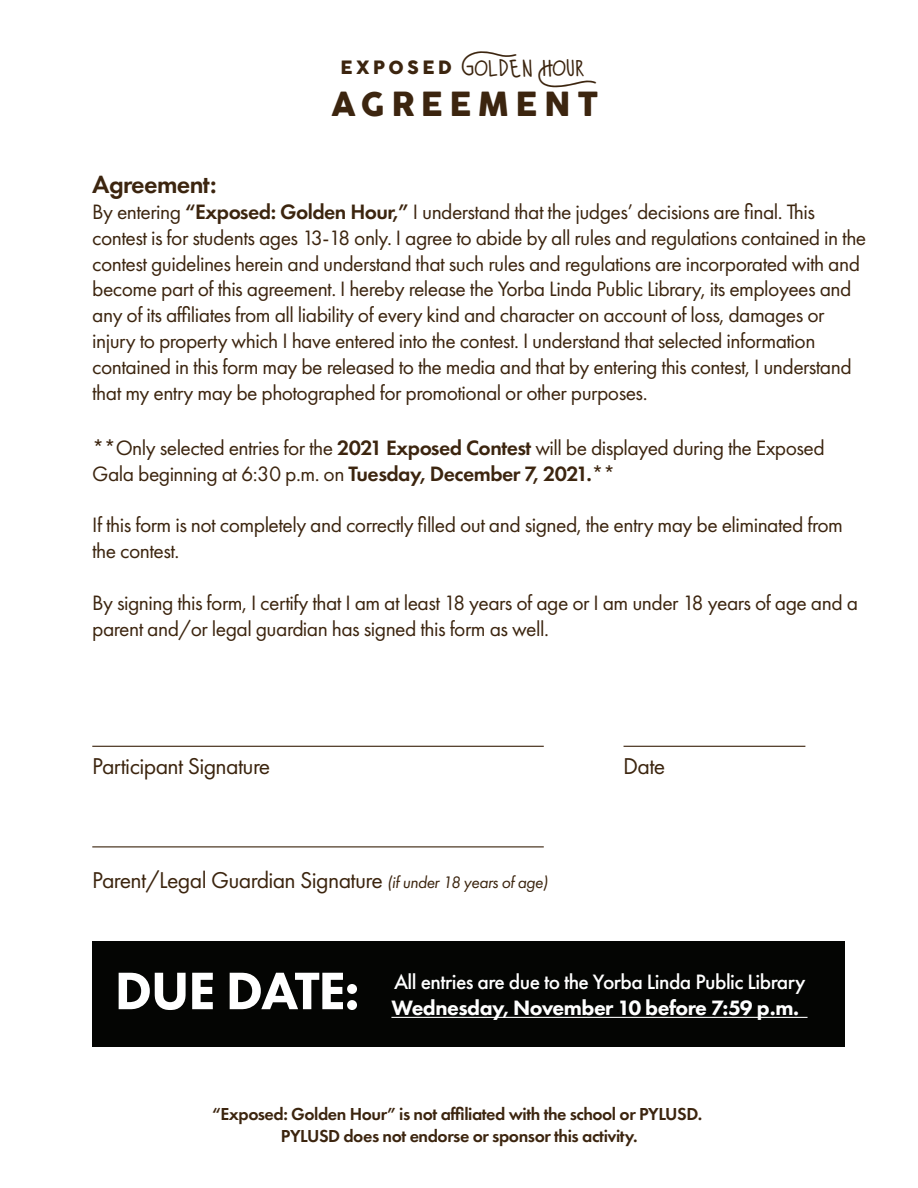
<style>
.page{position:relative;width:918px;height:1188px;background:#fff}
.page>*{position:absolute;margin:0;border:0;box-sizing:border-box;transform-origin:0 0}
.t1{font:800 54.75px "Futura PT";letter-spacing:-.025em;color:#fff}
.t2{font:34.8px "Wildy Sans";letter-spacing:-.075em;color:#3c250f}
.t3{font:32.55px "Cocogoose";letter-spacing:.2em;color:#3c250f}
.t4{font:600 25.95px "Futura PT";letter-spacing:-.025em;color:#3c250f}
.t5{font:23.7px "Futura PT";letter-spacing:-.025em;color:#3c250f}
.t6{font:21.6px/26px "Futura PT";letter-spacing:-.025em;color:#3c250f}
.t7{font:500 21.6px "Futura PT";letter-spacing:-.025em;color:#fff}
.t8{font:800 21.6px "Futura PT";letter-spacing:-.025em;color:#fff}
.t9{font:600 18px/21.6px "Futura PT";letter-spacing:-.025em;color:#3c250f;text-align:center}
.s1{font-family:"Cocogoose";font-size:18px}
.s2{font-weight:600}
.s3{font-style:italic;font-size:17.25px}
</style>
<div class="page">
<hr style="left:92px;top:746px;width:452px;height:1px;background:#3c250f">
<hr style="left:624px;top:746px;width:181px;height:1px;background:#3c250f">
<hr style="left:92px;top:846px;width:452px;height:1px;background:#3c250f">
<div style="left:92px;top:941px;width:752px;height:106px;background:#040503"></div>
<hr style="left:391px;top:1017px;width:417px;height:1px;background:#fff">
<h2 class="t2" style="left:341px;top:51px;width:259px"><span class="s1">E X P O S E D</span> Golden Hour</h2>
<h3 class="t3" style="left:331px;top:81px;width:269px">AGREEMENT</h3>
<p class="t4" style="left:92px;top:168px;width:126px">Agreement:</p>
<p class="t6" style="left:92px;top:198px;width:775px">By entering <span class="s2">“Exposed: Golden Hour,”</span> I understand that the judges’ decisions are final. This contest is for students ages 13-18 only. I agree to abide by all rules and regulations contained in the contest guidelines herein and understand that such rules and regulations are incorporated with and become part of this agreement. I hereby release the Yorba Linda Public Library, its employees and any of its affiliates from all liability of every kind and character on account of loss, damages or injury to property which I have entered into the contest. I understand that selected information contained in this form may be released to the media and that by entering this contest, I understand that my entry may be photographed for promotional or other purposes.</p>
<p class="t6" style="left:92px;top:434px;width:734px">**Only selected entries for the <span class="s2">2021 Exposed Contest</span> will be displayed during the Exposed<br>Gala beginning at 6:30 p.m. on <span class="s2">Tuesday, December 7, 2021.</span>**</p>
<p class="t6" style="left:92px;top:512px;width:752px">If this form is not completely and correctly filled out and signed, the entry may be eliminated from the contest.</p>
<p class="t6" style="left:92px;top:590px;width:767px">By signing this form, I certify that I am at least 18 years of age or I am under 18 years of age and a parent and/or legal guardian has signed this form as well.</p>
<p class="t5" style="left:92px;top:752px;width:180px">Participant Signature</p>
<p class="t5" style="left:623px;top:752px;width:44px">Date</p>
<p class="t5" style="left:92px;top:866px;width:457px">Parent/Legal Guardian Signature <span class="s3">(if under 18 years of age)</span></p>
<h1 class="t1" style="left:115px;top:957px;width:247px">DUE DATE:</h1>
<p class="t7" style="left:394px;top:969px;width:413px">All entries are due to the Yorba Linda Public Library</p>
<p class="t8" style="left:391px;top:994px;width:409px">Wednesday, November 10 before 7:59 p.m.</p>
<p class="t9" style="left:212px;top:1103px;width:492px">“Exposed: Golden Hour” is not affiliated with the school or PYLUSD.<br>PYLUSD does not endorse or sponsor this activity.</p>
</div>
